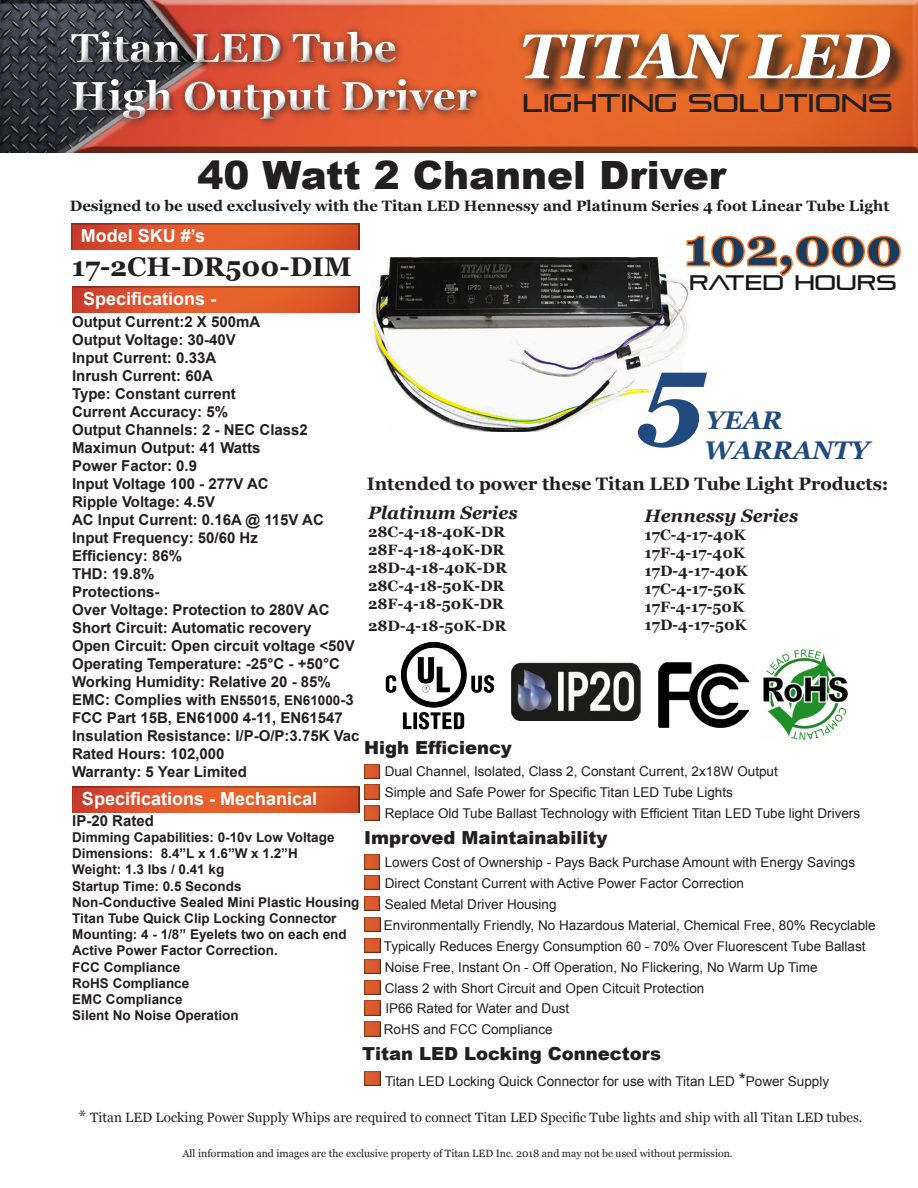
<style>
.page{position:relative;width:918px;height:1188px;background:#fff}
.page>*{position:absolute;margin:0;border:0;box-sizing:border-box;transform-origin:0 0}
.t1{font:italic 700 106.2px "Georgia";color:#214b80}
.t2{font:italic 700 63px "Georgia";color:#fff}
.t3{font:700 51px "Georgia";color:#193c5c}
.t4{font:700 40.5px/48.6px "Georgia";color:#fff}
.t5{font:900 39px "Arial";color:#231f20}
.t6{font:700 27px "Georgia";color:#231f20}
.t7{font:25.5px "Pirulen";color:#231f20}
.t8{font:italic 700 25.5px "Georgia";color:#214b80}
.t9{font:21px "Pirulen";color:#171616}
.t10{font:900 18px "Arial";color:#231f20}
.t11{font:700 18px "Arial";color:#fff}
.t12{font:700 18px "Georgia";color:#231f20}
.t13{font:italic 700 18px "Georgia";color:#231f20}
.t14{font:700 15px "Arial";color:#231f20}
.t15{font:700 15px "Georgia";color:#231f20}
.t16{font:13.5px "Arial";color:#231f20}
.t17{font:700 13.5px "Arial";color:#231f20}
.t18{font:13.5px "Georgia";color:#231f20}
.t19{font:10.5px "Georgia";color:#231f20}
.s1{font-size:13.5px}
.s2{font-size:18px}
.s3{font-size:16.5px}
</style>
<div class="page">
<img style="left:385px;top:641px;width:109px;height:89px">
<img style="left:658px;top:662px;width:91px;height:65px">
<img style="left:763px;top:649px;width:85px;height:91px">
<img style="left:511px;top:663px;width:130px;height:58px">
<img style="left:372px;top:258px;width:317px;height:174px">
<img style="left:72px;top:786px;width:288px;height:26px">
<img style="left:0;top:0;width:918px;height:152px">
<div style="left:526px;top:37px;width:382px;height:60px;background:#231f20;opacity:.75"></div>
<div style="left:516px;top:27px;width:383px;height:60px;background:#231f20;opacity:.75"></div>
<img style="left:72px;top:286px;width:288px;height:27px">
<img style="left:364px;top:764px;width:16px;height:15px">
<img style="left:364px;top:785px;width:16px;height:14px">
<img style="left:364px;top:806px;width:16px;height:14px">
<img style="left:364px;top:855px;width:16px;height:14px">
<img style="left:364px;top:876px;width:16px;height:14px">
<img style="left:364px;top:897px;width:16px;height:14px">
<img style="left:365px;top:918px;width:15px;height:14px">
<img style="left:365px;top:938px;width:15px;height:15px">
<img style="left:365px;top:959px;width:15px;height:15px">
<img style="left:365px;top:980px;width:15px;height:15px">
<img style="left:365px;top:1001px;width:15px;height:14px">
<img style="left:365px;top:1022px;width:15px;height:14px">
<img style="left:365px;top:1071px;width:15px;height:15px">
<div style="left:64px;top:24px;width:422px;height:104px;background:#231f20;opacity:.75"></div>
<div style="left:61px;top:20px;width:423px;height:103px;background:#fff;opacity:.75"></div>
<div style="left:63px;top:23px;width:425px;height:100px;background:#231f20;opacity:.75"></div>
<svg style="left:685px;top:235px;width:216px;height:43px"></svg>
<img style="left:71px;top:223px;width:288px;height:27px">
<h3 class="t4" style="left:71px;top:21px;width:408px">Titan LED Tube<br>High Output Driver</h3>
<p class="t2" style="left:519px;top:10px;width:373px">TITAN LED</p>
<p class="t7" style="left:523px;top:87px;width:372px">LIGHTING SOLUTIONS</p>
<p class="t5" style="left:198px;top:147px;width:530px">40 Watt 2 Channel Driver</p>
<p class="t15" style="left:70px;top:195px;width:821px">Designed to be used exclusively with the Titan LED Hennessy and Platinum Series 4 foot Linear Tube Light</p>
<p class="t11" style="left:81px;top:224px;width:126px">Model SKU #’s</p>
<p class="t6" style="left:72px;top:247px;width:281px">17-2CH-DR500-DIM</p>
<p class="t3" style="left:685px;top:209px;width:218px">102,000</p>
<p class="t9" style="left:689px;top:270px;width:209px">RATED HOURS</p>
<p class="t11" style="left:83px;top:287px;width:135px">Specifications -</p>
<p class="t14" style="left:72px;top:312px;width:190px">Output Current:2 X 500mA</p>
<p class="t14" style="left:72px;top:330px;width:165px">Output Voltage: 30-40V</p>
<p class="t14" style="left:72px;top:348px;width:146px">Input Current: 0.33A</p>
<p class="t14" style="left:72px;top:366px;width:142px">Inrush Current: 60A</p>
<p class="t14" style="left:72px;top:384px;width:165px">Type: Constant current</p>
<p class="t14" style="left:72px;top:402px;width:158px">Current Accuracy: 5%</p>
<p class="t14" style="left:72px;top:420px;width:237px">Output Channels: 2 - NEC Class2</p>
<p class="t14" style="left:72px;top:438px;width:190px">Maximun Output: 41 Watts</p>
<p class="t14" style="left:72px;top:456px;width:127px">Power Factor: 0.9</p>
<p class="t14" style="left:72px;top:474px;width:198px">Input Voltage 100 - 277V AC</p>
<p class="t14" style="left:72px;top:492px;width:145px">Ripple Voltage: 4.5V</p>
<p class="t14" style="left:72px;top:510px;width:253px">AC Input Current: 0.16A @ 115V AC</p>
<p class="t14" style="left:72px;top:528px;width:187px">Input Frequency: 50/60 Hz</p>
<p class="t14" style="left:72px;top:546px;width:112px">Efficiency: 86%</p>
<p class="t14" style="left:72px;top:564px;width:84px">THD: 19.8%</p>
<p class="t14" style="left:72px;top:582px;width:89px">Protections-</p>
<p class="t14" style="left:72px;top:600px;width:259px">Over Voltage: Protection to 280V AC</p>
<p class="t14" style="left:72px;top:618px;width:241px">Short Circuit: Automatic recovery</p>
<p class="t14" style="left:72px;top:636px;width:285px">Open Circuit: Open circuit voltage &lt;50V</p>
<p class="t14" style="left:72px;top:654px;width:270px">Operating Temperature: -25°C - +50°C</p>
<p class="t14" style="left:72px;top:672px;width:260px">Working Humidity: Relative 20 - 85%</p>
<p class="t14" style="left:72px;top:690px;width:283px">EMC: Complies with <span class="s1">EN55015, EN61000</span>-3</p>
<p class="t14" style="left:72px;top:708px;width:272px">FCC Part 15B, EN61000 4-11, EN61547</p>
<p class="t14" style="left:72px;top:726px;width:289px">Insulation Resistance: I/P-O/P:3.75K Vac</p>
<p class="t14" style="left:72px;top:744px;width:154px">Rated Hours: 102,000</p>
<p class="t14" style="left:72px;top:762px;width:177px">Warranty: 5 Year Limited</p>
<p class="t14" style="left:72px;top:811px;width:83px">IP-20 Rated</p>
<p class="t17" style="left:72px;top:828px;width:264px">Dimming Capabilities: 0-10v Low Voltage</p>
<p class="t17" style="left:72px;top:845px;width:227px">Dimensions: 8.4”L x 1.6”W x 1.2”H</p>
<p class="t17" style="left:72px;top:861px;width:154px">Weight: 1.3 lbs / 0.41 kg</p>
<p class="t17" style="left:72px;top:877px;width:171px">Startup Time: 0.5 Seconds</p>
<p class="t17" style="left:72px;top:893px;width:289px">Non-Conductive Sealed Mini Plastic Housing</p>
<p class="t17" style="left:72px;top:909px;width:266px">Titan Tube Quick Clip Locking Connector</p>
<p class="t17" style="left:72px;top:926px;width:276px">Mounting: 4 - 1/8” Eyelets two on each end</p>
<p class="t17" style="left:72px;top:942px;width:207px">Active Power Factor Correction.</p>
<p class="t17" style="left:72px;top:958px;width:110px">FCC Compliance</p>
<p class="t17" style="left:72px;top:974px;width:119px">RoHS Compliance</p>
<p class="t17" style="left:72px;top:990px;width:112px">EMC Compliance</p>
<p class="t17" style="left:72px;top:1007px;width:168px">Silent No Noise Operation</p>
<p class="t1" style="left:640px;top:313px;width:67px">5</p>
<p class="t8" style="left:706px;top:401px;width:78px">YEAR</p>
<p class="t8" style="left:704px;top:431px;width:167px">WARRANTY</p>
<p class="t12" style="left:367px;top:470px;width:523px">Intended to power these Titan LED Tube Light Products:</p>
<p class="t13" style="left:368px;top:499px;width:151px">Platinum Series</p>
<p class="t15" style="left:368px;top:521px;width:139px">28C-4-18-40K-DR</p>
<p class="t15" style="left:368px;top:539px;width:138px">28F-4-18-40K-DR</p>
<p class="t15" style="left:368px;top:557px;width:140px">28D-4-18-40K-DR</p>
<p class="t15" style="left:368px;top:575px;width:138px">28C-4-18-50K-DR</p>
<p class="t15" style="left:368px;top:593px;width:137px">28F-4-18-50K-DR</p>
<p class="t15" style="left:368px;top:614px;width:140px">28D-4-18-50K-DR</p>
<p class="t13" style="left:644px;top:502px;width:155px">Hennessy Series</p>
<p class="t15" style="left:644px;top:524px;width:103px">17C-4-17-40K</p>
<p class="t15" style="left:644px;top:542px;width:102px">17F-4-17-40K</p>
<p class="t15" style="left:644px;top:560px;width:105px">17D-4-17-40K</p>
<p class="t15" style="left:644px;top:578px;width:102px">17C-4-17-50K</p>
<p class="t15" style="left:644px;top:596px;width:101px">17F-4-17-50K</p>
<p class="t15" style="left:644px;top:614px;width:104px">17D-4-17-50K</p>
<p class="t10" style="left:364px;top:734px;width:149px">High Efficiency</p>
<p class="t16" style="left:385px;top:763px;width:395px">Dual Channel, Isolated, Class 2, Constant Current, 2x18W Output</p>
<p class="t16" style="left:385px;top:784px;width:350px">Simple and Safe Power for Specific Titan LED Tube Lights</p>
<p class="t16" style="left:385px;top:805px;width:477px">Replace Old Tube Ballast Technology with Efficient Titan LED Tube light Drivers</p>
<p class="t10" style="left:364px;top:824px;width:245px">Improved Maintainability</p>
<p class="t16" style="left:385px;top:854px;width:472px">Lowers Cost of Ownership - Pays Back Purchase Amount with Energy Savings</p>
<p class="t16" style="left:385px;top:874px;width:361px">Direct Constant Current with Active Power Factor Correction</p>
<p class="t16" style="left:385px;top:896px;width:173px">Sealed Metal Driver Housing</p>
<p class="t16" style="left:384px;top:916px;width:493px">Environmentally Friendly, No Hazardous Material, Chemical Free, 80% Recyclable</p>
<p class="t16" style="left:384px;top:937px;width:483px">Typically Reduces Energy Consumption 60 - 70% Over Fluorescent Tube Ballast</p>
<p class="t16" style="left:385px;top:958px;width:434px">Noise Free, Instant On - Off Operation, No Flickering, No Warm Up Time</p>
<p class="t16" style="left:385px;top:979px;width:321px">Class 2 with Short Circuit and Open Citcuit Protection</p>
<p class="t16" style="left:385px;top:1000px;width:186px">IP66 Rated for Water and Dust</p>
<p class="t16" style="left:384px;top:1021px;width:170px">RoHS and FCC Compliance</p>
<p class="t10" style="left:362px;top:1040px;width:301px">Titan LED Locking Connectors</p>
<p class="t16" style="left:385px;top:1073px;width:445px">Titan LED Locking Quick Connector for use with Titan LED <span class="s2">*</span>Power Supply</p>
<p class="t11" style="left:82px;top:787px;width:237px">Specifications - Mechanical</p>
<p class="t18" style="left:79px;top:1108px;width:786px"><span class="s3">*</span> Titan LED Locking Power Supply Whips are required to connect Titan LED Specific Tube lights and ship with all Titan LED tubes.</p>
<p class="t19" style="left:183px;top:1145px;width:552px">All information and images are the exclusive property of Titan LED Inc. 2018 and may not be used without permission.</p>
</div>
